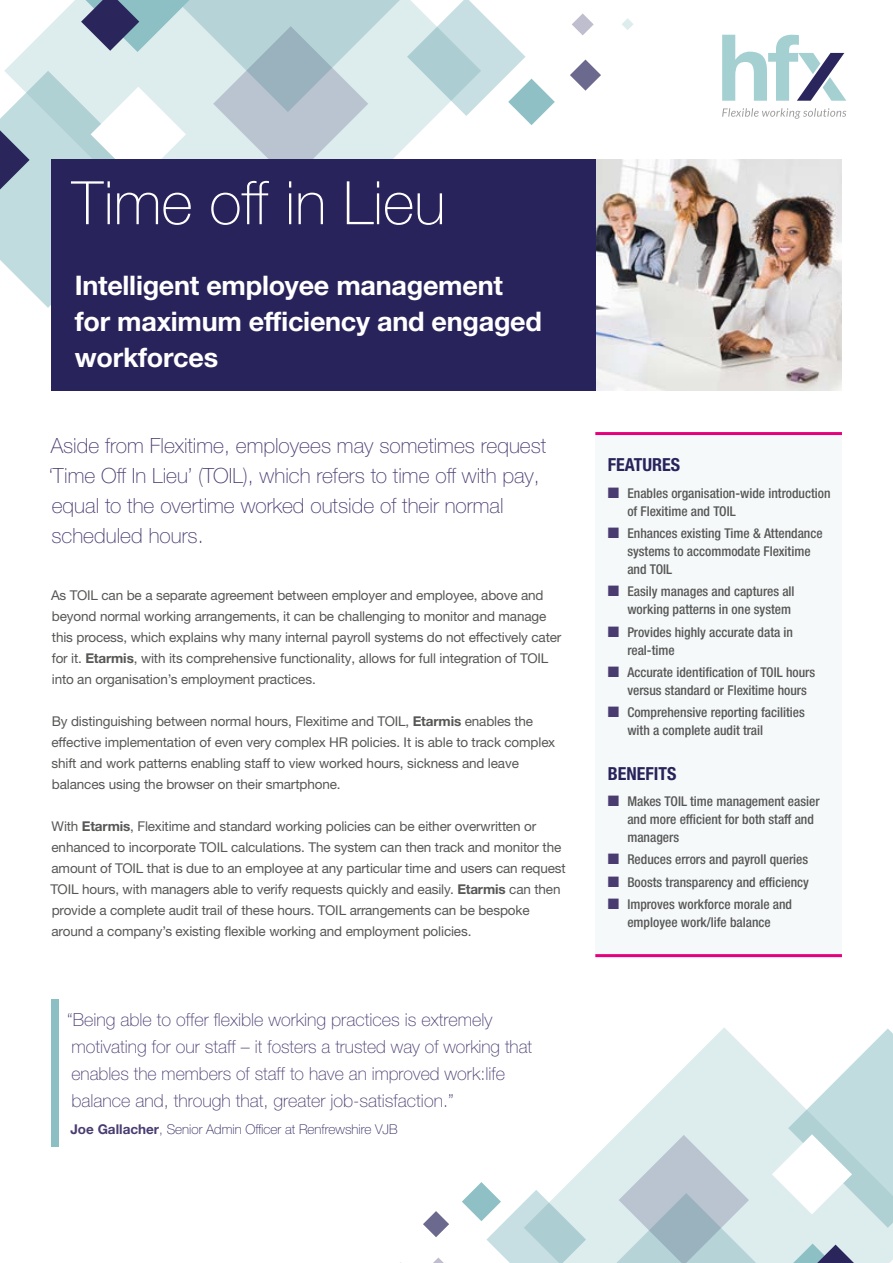
<style>
.page{position:relative;width:893px;height:1263px;background:#fff}
.page>*{position:absolute;margin:0;border:0;box-sizing:border-box;transform-origin:0 0}
.t1{font:100 60px "Helvetica Neue LTW1 G";color:#fff}
.t2{font:700 27px/36px "Helvetica Neue LTW1 G";letter-spacing:-.01em;color:#fff}
.t3{font:100 21px/30px "Helvetica Neue LTW1 G";color:#4a3c71}
.t4{font:100 18px/27px "Helvetica Neue";color:#4a3c71}
.t5{font:700 condensed 18px "Helvetica Neue LTW1 G";color:#29235c}
.t6{font:13.5px/21px "Helvetica Neue LTW1 G";letter-spacing:-.01em;color:#575756}
.t7{font:500 condensed 13.5px/18px "Helvetica Neue LTW1 G";color:#575756}
.t8{font:100 13.5px "Helvetica Neue LTW1 G";color:#29235c}
.s1{font-weight:700}
.s2{font-family:"Helvetica Neue";font-weight:700;color:#4a3c71}
.s3{color:#4a3c71}
</style>
<div class="page">
<svg style="left:622px;top:18px;width:12px;height:12px"></svg>
<svg style="left:570px;top:60px;width:31px;height:31px"></svg>
<svg style="left:572px;top:13px;width:22px;height:22px"></svg>
<svg style="left:0;top:0;width:555px;height:308px"></svg>
<svg style="left:722px;top:108px;width:124px;height:11px"></svg>
<svg style="left:722px;top:35px;width:124px;height:66px"></svg>
<svg style="left:423px;top:1211px;width:26px;height:26px"></svg>
<svg style="left:462px;top:1028px;width:431px;height:235px"></svg>
<svg style="left:433px;top:1257px;width:11px;height:6px"></svg>
<div style="left:595px;top:435px;width:247px;height:522px;background:#f5f9fa"></div>
<hr style="left:595px;top:432px;width:247px;height:3px;background:#e6007d">
<hr style="left:595px;top:954px;width:247px;height:3px;background:#e6007d">
<div style="left:51px;top:999px;width:7px;height:147px;background:#8bbfc4"></div>
<img style="left:595px;top:159px;width:247px;height:231px">
<div style="left:51px;top:159px;width:544px;height:231px;background:#29235c"></div>
<h1 class="t1" style="left:72px;top:167px;width:375px">Time off in Lieu</h1>
<h2 class="t2" style="left:75px;top:267px;width:469px">Intelligent employee management for maximum efficiency and engaged workforces</h2>
<h3 class="t3" style="left:49px;top:431px;width:499px">Aside from Flexitime, employees may sometimes request ‘Time Off In Lieu’ (TOIL), which refers to time off with pay, equal to the overtime worked outside of their normal scheduled hours.</h3>
<p class="t6" style="left:51px;top:585px;width:512px">As TOIL can be a separate agreement between employer and employee, above and beyond normal working arrangements, it can be challenging to monitor and manage this process, which explains why many internal payroll systems do not effectively cater for it. <span class="s1">Etarmis</span>, with its comprehensive functionality, allows for full integration of TOIL into an organisation’s employment practices.</p>
<p class="t6" style="left:52px;top:711px;width:505px">By distinguishing between normal hours, Flexitime and TOIL, <span class="s1">Etarmis</span> enables the effective implementation of even very complex HR policies. It is able to track complex shift and work patterns enabling staff to view worked hours, sickness and leave balances using the browser on their smartphone.</p>
<p class="t6" style="left:50px;top:816px;width:517px">With <span class="s1">Etarmis</span>, Flexitime and standard working policies can be either overwritten or enhanced to incorporate TOIL calculations. The system can then track and monitor the amount of TOIL that is due to an employee at any particular time and users can request TOIL hours, with managers able to verify requests quickly and easily. <span class="s1">Etarmis</span> can then provide a complete audit trail of these hours. TOIL arrangements can be bespoke around a company’s existing flexible working and employment policies.</p>
<p class="t4" style="left:67px;top:1006px;width:467px">“Being able to offer flexible working practices is extremely motivating for our staff – it fosters a trusted way of working that enables the members of staff to have an improved work:life balance and, through that, greater job-satisfaction.”</p>
<p class="t8" style="left:70px;top:1121px;width:329px"><span class="s2">Joe Gallacher</span>, Senior Admin Officer at Renfrewshire VJB</p>
<h3 class="t5" style="left:608px;top:454px;width:74px">FEATURES</h3>
<p class="t7" style="left:627px;top:484px;width:205px;text-indent:-20px"><span class="s3">■</span> Enables organisation-wide introduction of Flexitime and TOIL</p>
<p class="t7" style="left:627px;top:524px;width:197px;text-indent:-20px"><span class="s3">■</span> Enhances existing Time &amp; Attendance systems to accommodate Flexitime and TOIL</p>
<p class="t7" style="left:608px;top:582px;width:188px;text-align:right"><span class="s3">■</span> Easily manages and captures all working patterns in one system</p>
<p class="t7" style="left:627px;top:623px;width:167px;text-indent:-20px"><span class="s3">■</span> Provides highly accurate data in real-time</p>
<p class="t7" style="left:627px;top:663px;width:189px;text-indent:-20px"><span class="s3">■</span> Accurate identification of TOIL hours versus standard or Flexitime hours</p>
<p class="t7" style="left:627px;top:703px;width:179px;text-indent:-20px"><span class="s3">■</span> Comprehensive reporting facilities with a complete audit trail</p>
<h3 class="t5" style="left:608px;top:762px;width:70px">BENEFITS</h3>
<p class="t7" style="left:627px;top:792px;width:194px;text-indent:-20px"><span class="s3">■</span> Makes TOIL time management easier and more efficient for both staff and managers</p>
<p class="t7" style="left:608px;top:850px;width:202px"><span class="s3">■</span> Reduces errors and payroll queries</p>
<p class="t7" style="left:608px;top:873px;width:203px"><span class="s3">■</span> Boosts transparency and efficiency</p>
<p class="t7" style="left:608px;top:895px;width:186px;text-align:center"><span class="s3">■</span> Improves workforce morale and employee work/life balance</p>
</div>
